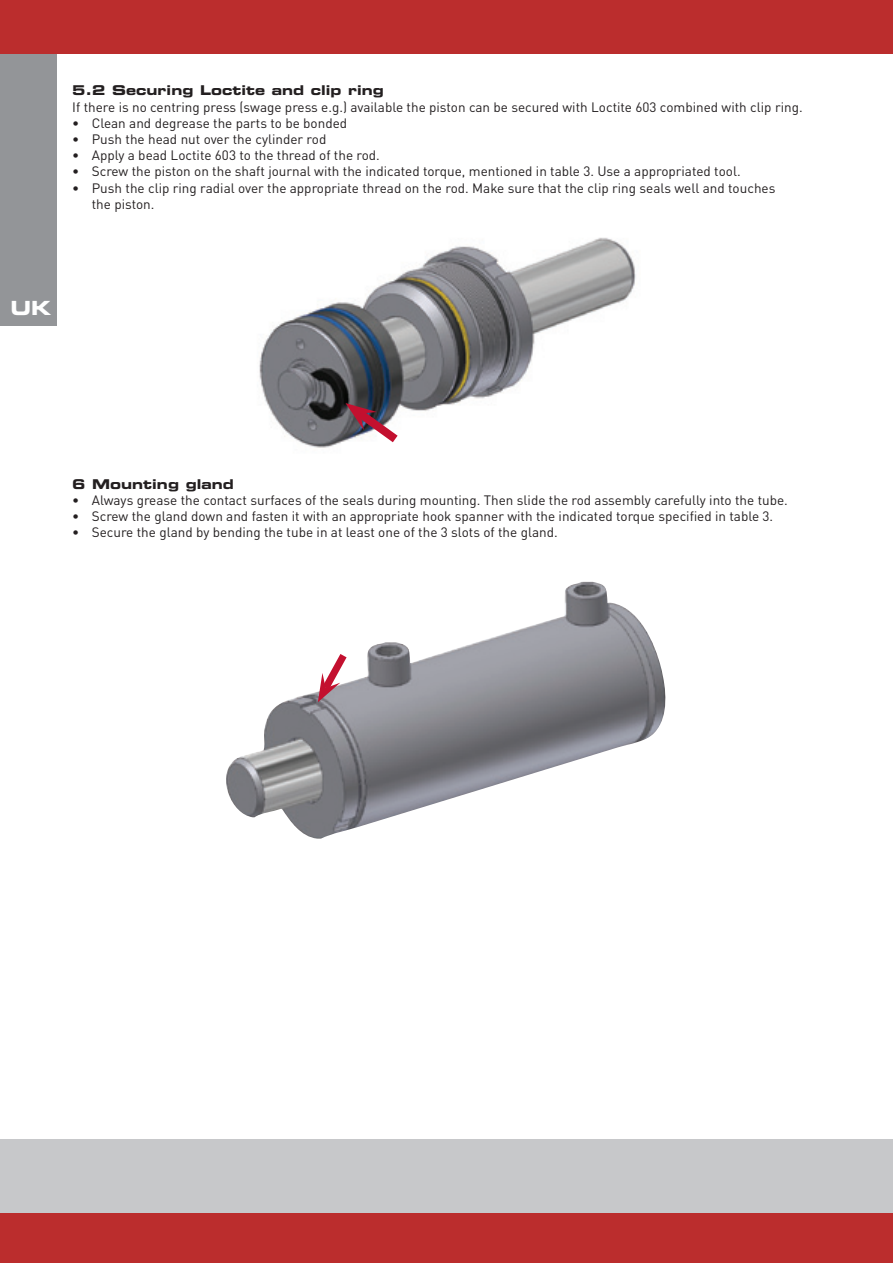
<style>
.page{position:relative;width:893px;height:1263px;background:#fff}
.page>*{position:absolute;margin:0;border:0;box-sizing:border-box;transform-origin:0 0}
.t1{font:19.5px "Eurostile LT Std Bold Ex 2";color:#fff}
.t2{font:13.5px/16.2px "DIN Pro";color:#231f20}
.t3{font:13.5px "Eurostile LT Std Bold Ex 2";color:#231f20}
</style>
<div class="page">
<div style="left:0;top:54px;width:56px;height:271px;background:#939598"></div>
<div style="left:0;top:1140px;width:893px;height:90px;background:#c7c8ca"></div>
<div style="left:0;top:1213px;width:893px;height:50px;background:#bb2d2d"></div>
<div style="left:0;top:0;width:893px;height:54px;background:#bb2d2d"></div>
<img style="left:259px;top:237px;width:377px;height:211px">
<svg style="left:345px;top:402px;width:62px;height:46px"></svg>
<img style="left:226px;top:582px;width:440px;height:257px">
<svg style="left:316px;top:646px;width:37px;height:56px"></svg>
<p class="t3" style="left:72px;top:81px;width:313px">5.2 Securing Loctite and clip ring</p>
<p class="t2" style="left:72px;top:98px;width:732px">If there is no centring press (swage press e.g.) available the piston can be secured with Loctite 603 combined with clip ring.</p>
<p class="t2" style="left:72px;top:114px;width:276px">• Clean and degrease the parts to be bonded</p>
<p class="t2" style="left:72px;top:130px;width:256px">• Push the head nut over the cylinder rod</p>
<p class="t2" style="left:72px;top:147px;width:309px">• Apply a bead Loctite 603 to the thread of the rod.</p>
<p class="t2" style="left:72px;top:163px;width:670px">• Screw the piston on the shaft journal with the indicated torque, mentioned in table 3. Use a appropriated tool.</p>
<p class="t2" style="left:92px;top:179px;width:685px;text-indent:-19px">• Push the clip ring radial over the appropriate thread on the rod. Make sure that the clip ring seals well and touches the piston.</p>
<h1 class="t1" style="left:10px;top:294px;width:21px">UK</h1>
<p class="t3" style="left:72px;top:474px;width:163px">6 Mounting gland</p>
<p class="t2" style="left:72px;top:491px;width:717px">• Always grease the contact surfaces of the seals during mounting. Then slide the rod assembly carefully into the tube.</p>
<p class="t2" style="left:72px;top:508px;width:702px">• Screw the gland down and fasten it with an appropriate hook spanner with the indicated torque specified in table 3.</p>
<p class="t2" style="left:72px;top:524px;width:487px">• Secure the gland by bending the tube in at least one of the 3 slots of the gland.</p>
</div>
